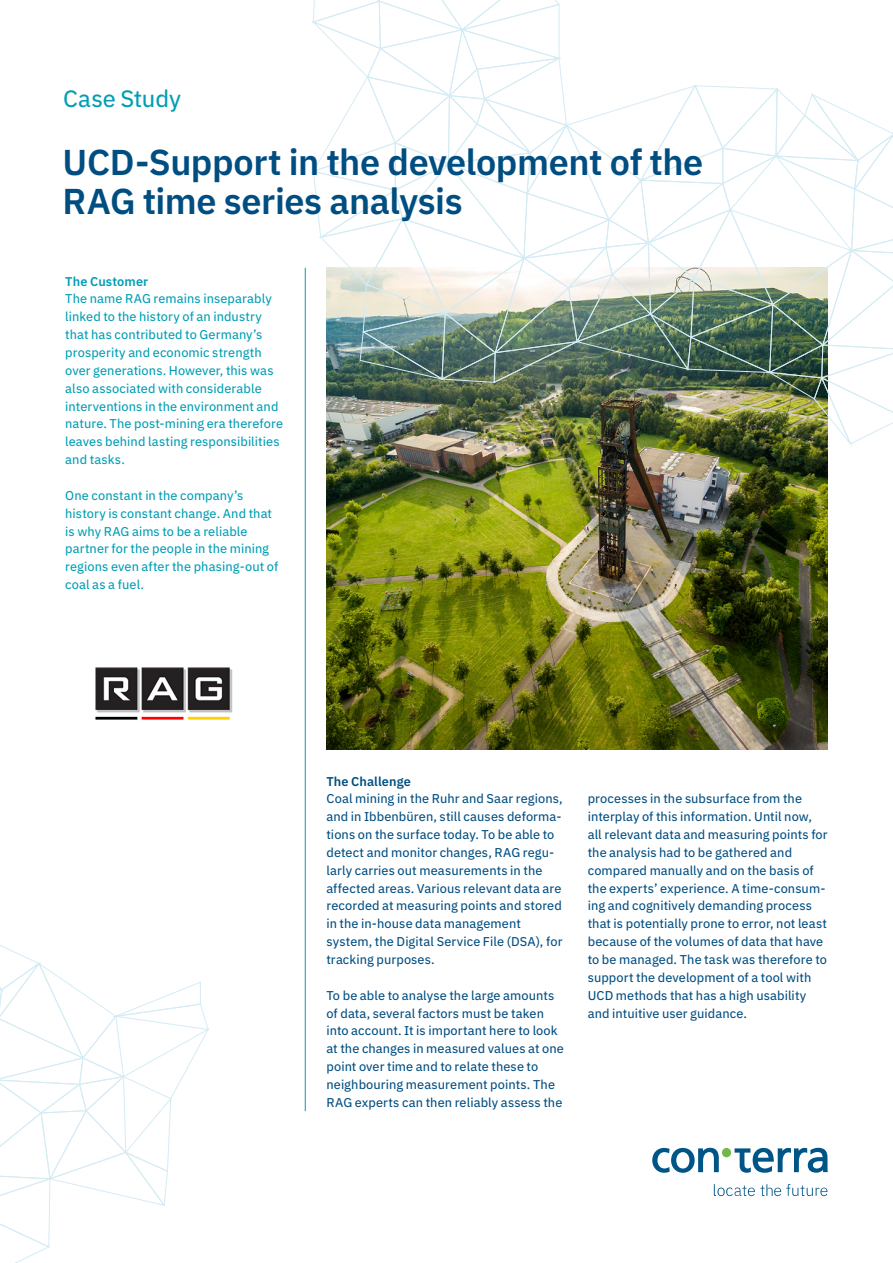
<style>
.page{position:relative;width:893px;height:1263px;background:#fff}
.page>*{position:absolute;margin:0;border:0;box-sizing:border-box;transform-origin:0 0}
.t1{font:600 36px/39.6px "IBM Plex Sans";letter-spacing:-.01em;color:#004e81}
.t2{font:23.7px "IBM Plex Sans Text";letter-spacing:-.005em;color:#009eb5}
.t3{font:12.75px/17.9px "IBM Plex Sans Text";letter-spacing:.01em;color:#004e81}
.t4{font:12.75px/17.9px "IBM Plex Sans Text";letter-spacing:.01em;color:#009eb5}
.t5{font:600 12.75px "IBM Plex Sans";letter-spacing:.005em;color:#004e81}
.t6{font:600 12.75px "IBM Plex Sans";letter-spacing:.01em;color:#009eb5}
</style>
<div class="page">
<svg style="left:714px;top:1184px;width:113px;height:12px"></svg>
<div style="left:722px;top:1148px;width:9px;height:9px;background:#71b84c;border-radius:50%"></div>
<svg style="left:652px;top:1148px;width:67px;height:25px"></svg>
<svg style="left:735px;top:1148px;width:93px;height:25px"></svg>
<img style="left:326px;top:449px;width:502px;height:301px">
<img style="left:312px;top:0;width:581px;height:449px">
<svg style="left:0;top:945px;width:209px;height:318px"></svg>
<hr style="left:305px;top:268px;width:1px;height:843px;background:#009eb5">
<img style="left:95px;top:667px;width:138px;height:53px">
<h2 class="t2" style="left:63px;top:80px;width:119px">Case Study</h2>
<h1 class="t1" style="left:62px;top:139px;width:642px">UCD-Support in the development of the<br>RAG time series analysis</h1>
<p class="t6" style="left:65px;top:271px;width:85px">The Customer</p>
<p class="t4" style="left:65px;top:289px;width:219px">The name RAG remains inseparably linked to the history of an industry that has contributed to Germany’s prosperity and economic strength over generations. However, this was also associated with considerable interventions in the environment and nature. The post-mining era therefore leaves behind lasting responsibilities and tasks.</p>
<p class="t4" style="left:65px;top:485px;width:215px">One constant in the company’s history is constant change. And that is why RAG aims to be a reliable partner for the people in the mining regions even after the phasing-out of coal as a fuel.</p>
<p class="t5" style="left:326px;top:771px;width:86px">The Challenge</p>
<p class="t3" style="left:326px;top:789px;width:238px">Coal mining in the Ruhr and Saar regions, and in Ibbenbüren, still causes deforma&shy;tions on the surface today. To be able to detect and monitor changes, RAG regu&shy;larly carries out measurements in the affected areas. Various relevant data are recorded at measuring points and stored in the in-house data management system, the Digital Service File (DSA), for tracking purposes.</p>
<p class="t3" style="left:326px;top:985px;width:239px">To be able to analyse the large amounts of data, several factors must be taken into account. It is important here to look at the changes in measured values at one point over time and to relate these to neighbouring measurement points. The RAG experts can then reliably assess the</p>
<p class="t3" style="left:588px;top:789px;width:241px">processes in the subsurface from the interplay of this information. Until now, all relevant data and measuring points for the analysis had to be gathered and compared manually and on the basis of the experts’ experience. A time-consum&shy;ing and cognitively demanding process that is potentially prone to error, not least because of the volumes of data that have to be managed. The task was therefore to support the development of a tool with UCD methods that has a high usability and intuitive user guidance.</p>
</div>
